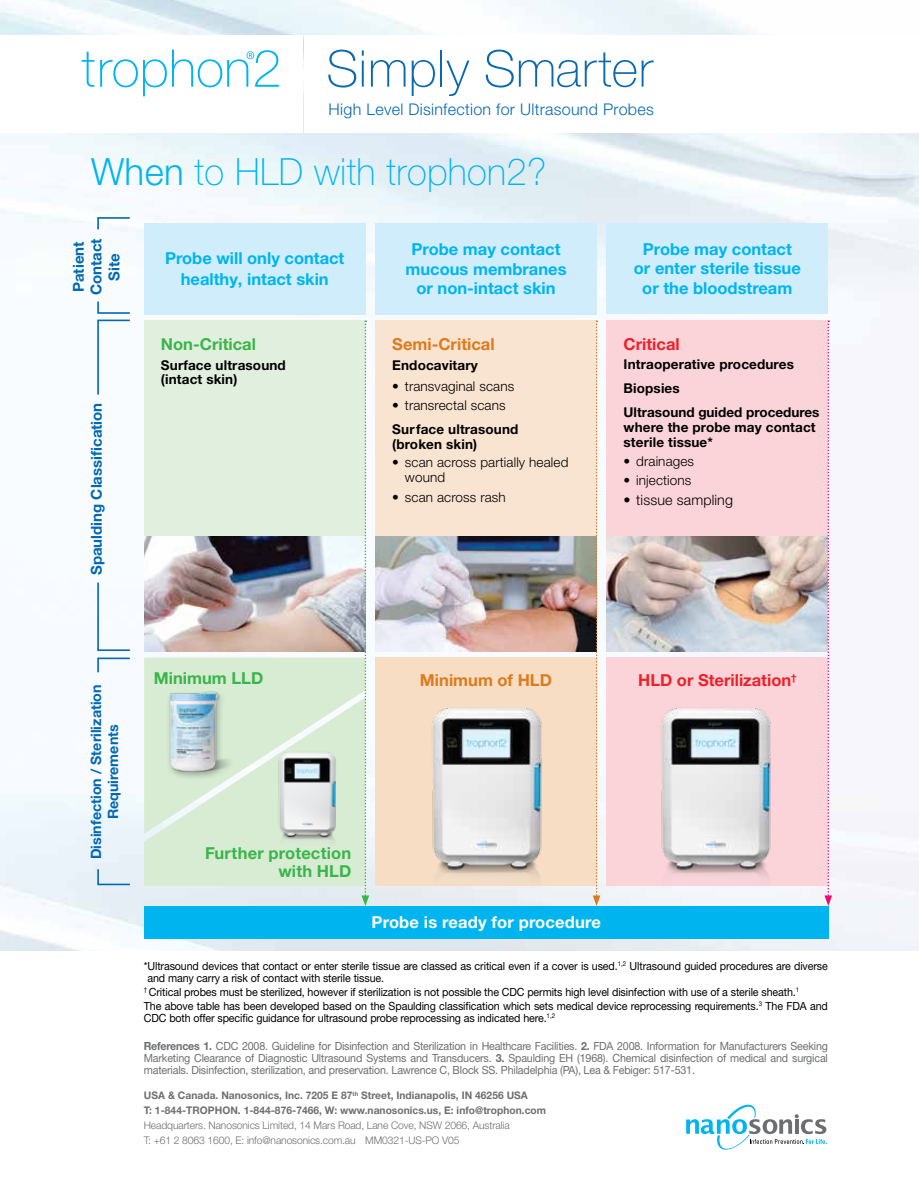
<style>
.page{position:relative;width:919px;height:1187px;background:#fff}
.page>*{position:absolute;margin:0;border:0;box-sizing:border-box;transform-origin:0 0}
.t1{font:100 50.7px "Helvetica Neue LT Pro";letter-spacing:.005em;color:#0968b0}
.t2{font:100 37.5px "Helvetica Neue LT Pro";letter-spacing:.01em;color:#00b5ef}
.t3{font:700 16.5px/19.5px "Helvetica Neue LT Pro";color:#00b5ef;text-align:center}
.t4{font:700 16.5px/18px "Helvetica Neue LT Pro";color:#39b54a;text-align:right}
.t5{font:700 16.5px "Helvetica Neue LT Pro";color:#ed212a}
.t6{font:700 16.5px "Helvetica Neue LT Pro";color:#dc7b1d}
.t7{font:700 16.5px "Helvetica Neue LT Pro";letter-spacing:.01em;color:#fff}
.t8{font:300 16.05px "Helvetica Neue LT Pro";letter-spacing:.02em;color:#0968b0}
.t9{font:700 15px/17.9px "Helvetica Neue LT Pro";color:#0067b1}
.t10{font:700 14.25px/17px "Helvetica Neue LT Pro";color:#0067b1;text-align:center}
.t11{font:300 14.25px "Helvetica Neue LT Pro";letter-spacing:.01em;color:#000}
.t12{font:700 13.5px/15px "Helvetica Neue LT Pro";letter-spacing:.01em;color:#000}
.t13{font:300 13.5px/15.8px "Helvetica Neue LT Pro";letter-spacing:.01em;color:#000}
.t14{font:11.25px/12px "Helvetica Neue LT Pro";letter-spacing:-.01em;color:#000;scale:.95 1}
.t15{font:11.25px/12px "Helvetica Neue LT Pro";letter-spacing:-.015em;color:#6d6e71;text-align:justify;scale:.95 1}
.t16{font:700 10.5px/15px "Helvetica Neue LT Pro";letter-spacing:.005em;color:#6d6e71}
.t17{font:300 10.5px/15px "Helvetica Neue LT Pro";letter-spacing:-.01em;color:#6d6e71}
.s1{font-weight:300}
.s2{font-weight:700}
</style>
<div class="page">
<img style="left:0;top:0;width:918px;height:950px">
<svg style="left:686px;top:1104px;width:140px;height:46px"></svg>
<svg style="left:96px;top:216px;width:35px;height:15px"></svg>
<div style="left:375px;top:657px;width:221px;height:229px;background:#f7ddc4"></div>
<div style="left:375px;top:320px;width:221px;height:220px;background:#f9e4d1"></div>
<img style="left:375px;top:536px;width:217px;height:115px">
<div style="left:375px;top:223px;width:221px;height:91px;background:#d0edfb"></div>
<div style="left:606px;top:657px;width:221px;height:229px;background:#fbd4d9"></div>
<div style="left:606px;top:320px;width:221px;height:220px;background:#fbd4d9"></div>
<img style="left:606px;top:536px;width:218px;height:115px">
<div style="left:606px;top:223px;width:221px;height:91px;background:#d0edfb"></div>
<img style="left:638px;top:708px;width:154px;height:179px">
<img style="left:409px;top:708px;width:154px;height:179px">
<svg style="left:96px;top:867px;width:35px;height:19px"></svg>
<svg style="left:96px;top:300px;width:35px;height:96px"></svg>
<svg style="left:96px;top:581px;width:35px;height:93px"></svg>
<div style="left:144px;top:223px;width:221px;height:91px;background:#d0edfb"></div>
<div style="left:144px;top:906px;width:684px;height:32px;background:#00b5ef"></div>
<svg style="left:144px;top:320px;width:225px;height:585px;background:#d1ddd0"></svg>
<svg style="left:592px;top:320px;width:8px;height:585px"></svg>
<svg style="left:824px;top:320px;width:8px;height:585px"></svg>
<div style="left:305px;top:36px;width:613px;height:97px;background:#fff"></div>
<div style="left:0;top:36px;width:302px;height:97px;background:#fff"></div>
<svg style="left:82px;top:52px;width:12px;height:35px"></svg>
<svg style="left:100px;top:50px;width:179px;height:46px"></svg>
<h1 class="t1" style="left:326px;top:39px;width:328px">Simply Smarter</h1>
<h3 class="t8" style="left:328px;top:99px;width:327px">High Level Disinfection for Ultrasound Probes</h3>
<h2 class="t2" style="left:91px;top:150px;width:457px"><span class="s1">When</span> to HLD with trophon2?</h2>
<h3 class="t9" style="left:69px;top:295px;width:58px;rotate:-90deg">Patient<br>Contact</h3>
<h3 class="t9" style="left:105px;top:281px;width:29px;rotate:-90deg">Site</h3>
<h3 class="t9" style="left:87px;top:575px;width:174px;rotate:-90deg">Spaulding Classification</h3>
<h3 class="t3" style="left:165px;top:247px;width:181px;line-height:21px">Probe will only contact healthy, intact skin</h3>
<h3 class="t4" style="left:161px;top:335px;width:96px">Non-Critical</h3>
<p class="t12" style="left:161px;top:357px;width:126px">Surface ultrasound (intact skin)</p>
<h3 class="t3" style="left:405px;top:239px;width:162px">Probe may contact mucous membranes or non-intact skin</h3>
<h3 class="t6" style="left:392px;top:334px;width:104px">Semi-Critical</h3>
<p class="t12" style="left:392px;top:357px;width:87px">Endocavitary</p>
<p class="t13" style="left:392px;top:378px;width:123px">• transvaginal scans</p>
<p class="t13" style="left:392px;top:397px;width:115px">• transrectal scans</p>
<p class="t12" style="left:392px;top:421px;width:128px">Surface ultrasound (broken skin)</p>
<p class="t13" style="left:405px;top:453px;width:165px;text-indent:-13px">• scan across partially healed wound</p>
<p class="t13" style="left:392px;top:488px;width:115px">• scan across rash</p>
<h3 class="t3" style="left:634px;top:239px;width:168px">Probe may contact or enter sterile tissue</h3>
<h3 class="t3" style="left:642px;top:278px;width:151px">or the bloodstream</h3>
<h3 class="t5" style="left:623px;top:334px;width:58px">Critical</h3>
<p class="t12" style="left:623px;top:352px;width:197px;line-height:23.5px">Intraoperative procedures<br>Biopsies<br>Ultrasound guided procedures</p>
<p class="t12" style="left:623px;top:419px;width:194px">where the probe may contact sterile tissue*</p>
<p class="t13" style="left:623px;top:453px;width:72px">• drainages</p>
<p class="t13" style="left:623px;top:472px;width:69px">• injections</p>
<p class="t11" style="left:623px;top:491px;width:111px">• tissue sampling</p>
<p class="t10" style="left:87px;top:859px;width:176px;rotate:-90deg">Disinfection / Sterilization<br>Requirements</p>
<h3 class="t4" style="left:154px;top:669px;width:111px">Minimum LLD</h3>
<h3 class="t6" style="left:420px;top:670px;width:133px">Minimum of HLD</h3>
<h3 class="t4" style="left:205px;top:843px;width:148px">Further protection with HLD</h3>
<h3 class="t7" style="left:371px;top:912px;width:231px">Probe is ready for procedure</h3>
<h3 class="t5" style="left:638px;top:670px;width:160px">HLD or Sterilization<sup>†</sup></h3>
<p class="t14" style="left:147px;top:959px;width:717px;text-indent:-4px">*Ultrasound devices that contact or enter sterile tissue are classed as critical even if a cover is used.<sup>1,2</sup> Ultrasound guided procedures are diverse and many carry a risk of contact with sterile tissue.</p>
<p class="t14" style="left:144px;top:984px;width:721px;line-height:14.1px"><sup>†</sup> Critical probes must be sterilized, however if sterilization is not possible the CDC permits high level disinfection with use of a sterile sheath.<sup>1<br></sup>The above table has been developed based on the Spaulding classification which sets medical device reprocessing requirements.<sup>3</sup> The FDA and</p>
<p class="t14" style="left:144px;top:1011px;width:434px">CDC both offer specific guidance for ultrasound probe reprocessing as indicated here.<sup>1,2</sup></p>
<p class="t15" style="left:144px;top:1039px;width:721px"><span class="s2">References 1.</span> CDC 2008. Guideline for Disinfection and Sterilization in Healthcare Facilities. <span class="s2">2.</span> FDA 2008. Information for Manufacturers Seeking Marketing Clearance of Diagnostic Ultrasound Systems and Transducers. <span class="s2">3.</span> Spaulding EH (1968). Chemical disinfection of medical and surgical materials. Disinfection, sterilization, and preservation. Lawrence C, Block SS. Philadelphia (PA), Lea &amp; Febiger: 517-531.</p>
<p class="t16" style="left:144px;top:1087px;width:404px">USA &amp; Canada. Nanosonics, Inc. 7205 E 87<sup>th</sup> Street, Indianapolis, IN 46256 USA<br>T: 1-844-TROPHON. 1-844-876-7466, W: www.nanosonics.us, E: info@trophon.com</p>
<p class="t17" style="left:144px;top:1117px;width:367px">Headquarters. Nanosonics Limited, 14 Mars Road, Lane Cove, NSW 2066, Australia<br>T: +61 2 8063 1600, E: info@nanosonics.com.au MM0321-US-PO V05</p>
</div>
